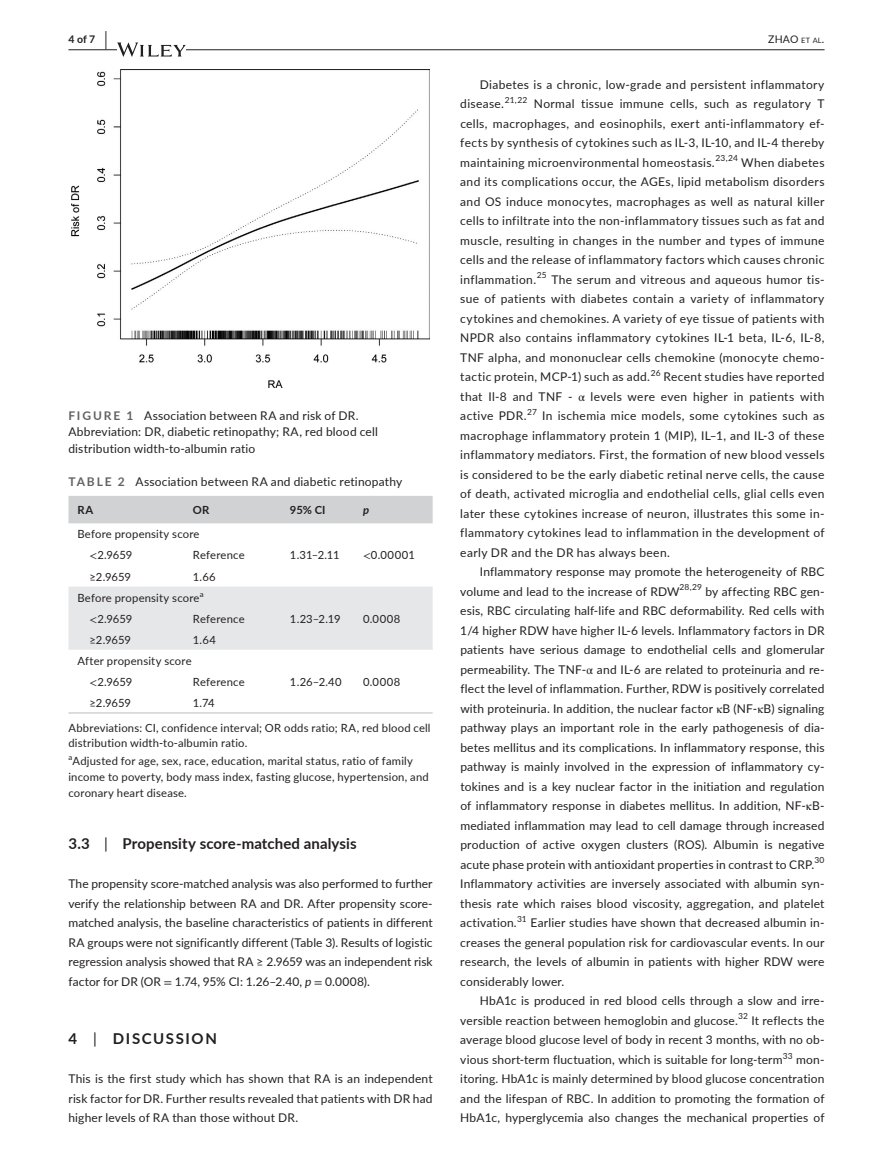
<style>
.page{position:relative;width:893px;height:1174px;background:#fff}
.page>*{position:absolute;margin:0;border:0;box-sizing:border-box;transform-origin:0 0}
.t1{font:700 15px "Lato";letter-spacing:.01em;color:#231f20}
.t2{font:700 15px "Lato";letter-spacing:.11em;color:#231f20}
.t3{font:12px/19.5px "Lato";letter-spacing:.015em;color:#231f20;text-align:justify}
.t4{font:11.25px/21px "Lato";letter-spacing:.015em;color:#231f20}
.t5{font:700 11.25px "Lato";letter-spacing:.015em;color:#231f20}
.t6{font:italic 700 11.25px "Lato";color:#231f20}
.t7{font:10.5px "Lato";color:#231f20}
.t8{font:700 10.5px "Lato";color:#231f20}
.t9{font:8.4px "Lato";letter-spacing:.015em;color:#231f20}
.t10{font:7.8px "Lato";color:#231f20}
.s1{font-size:19.5px}
.s2{font-size:7.35px}
.s3{font-weight:700;color:#636366}
.s4{font-family:"STIX"}
.s5{font-weight:400}
.s6{font-style:italic}
</style>
<div class="page">
<hr style="left:68px;top:49px;width:756px;height:1px;background:#231f20">
<svg style="left:117px;top:42px;width:69px;height:15px"></svg>
<div style="left:68px;top:69px;width:365px;height:318px;background:linear-gradient(to bottom,#fff,#fff)"></div>
<img style="left:72px;top:69px;width:357px;height:318px">
<div style="left:68px;top:496px;width:365px;height:27px;background:#d1d2d4"></div>
<div style="left:68px;top:586px;width:365px;height:64px;background:#e6e7e9"></div>
<hr style="left:68px;top:712px;width:116px;height:1px;background:#d1d2d4">
<hr style="left:184px;top:712px;width:97px;height:1px;background:#d1d2d4">
<hr style="left:281px;top:712px;width:73px;height:1px;background:#d1d2d4">
<hr style="left:354px;top:712px;width:79px;height:1px;background:#d1d2d4">
<p class="t8" style="left:68px;top:31px;width:40px">4 of 7 <span class="s1">|</span></p>
<p class="t7" style="left:768px;top:31px;width:58px">ZHAO <span class="s2">et al</span>.</p>
<p class="t3" style="left:68px;top:406px;width:311px;line-height:16.5px;text-align:left"><span class="s3">FIGURE 1</span> Association between RA and risk of DR.<br>Abbreviation: DR, diabetic retinopathy; RA, red blood cell distribution width-to-albumin ratio</p>
<p class="t3" style="left:68px;top:471px;width:335px"><span class="s3">TABLE 2</span> Association between RA and diabetic retinopathy</p>
<p class="t5" style="left:77px;top:502px;width:17px">RA</p>
<p class="t5" style="left:193px;top:502px;width:18px">OR</p>
<p class="t5" style="left:290px;top:502px;width:37px">95% CI</p>
<p class="t6" style="left:363px;top:502px;width:8px">p</p>
<p class="t4" style="left:89px;top:523px;width:112px;text-indent:-12px">Before propensity score <span class="s4">&lt;</span>2.9659</p>
<p class="t4" style="left:193px;top:544px;width:53px">Reference</p>
<p class="t4" style="left:290px;top:544px;width:51px">1.31–2.11</p>
<p class="t4" style="left:363px;top:544px;width:53px"><span class="s4">&lt;</span>0.00001</p>
<p class="t4" style="left:89px;top:565px;width:43px">≥2.9659</p>
<p class="t4" style="left:77px;top:565px;width:140px;text-indent:115px">1.66<br>Before propensity score</p>
<p class="t10" style="left:200px;top:588px;width:5px">a</p>
<p class="t4" style="left:89px;top:607px;width:44px"><span class="s4">&lt;</span>2.9659</p>
<p class="t4" style="left:193px;top:607px;width:53px">Reference</p>
<p class="t4" style="left:290px;top:607px;width:52px">1.23–2.19</p>
<p class="t4" style="left:363px;top:607px;width:39px">0.0008</p>
<p class="t4" style="left:89px;top:628px;width:43px">≥2.9659</p>
<p class="t4" style="left:193px;top:628px;width:25px">1.64</p>
<p class="t4" style="left:89px;top:650px;width:104px;text-indent:-12px">After propensity score <span class="s4">&lt;</span>2.9659</p>
<p class="t4" style="left:193px;top:671px;width:53px">Reference</p>
<p class="t4" style="left:290px;top:671px;width:53px">1.26–2.40</p>
<p class="t4" style="left:363px;top:671px;width:39px">0.0008</p>
<p class="t4" style="left:89px;top:692px;width:43px">≥2.9659</p>
<p class="t4" style="left:193px;top:692px;width:23px">1.74</p>
<p class="t4" style="left:68px;top:719px;width:364px;line-height:15.8px">Abbreviations: CI, confidence interval; OR odds ratio; RA, red blood cell distribution width-to-albumin ratio.</p>
<p class="t10" style="left:68px;top:752px;width:5px">a</p>
<p class="t4" style="left:68px;top:753px;width:362px;line-height:15.8px;text-indent:4px">Adjusted for age, sex, race, education, marital status, ratio of family income to poverty, body mass index, fasting glucose, hypertension, and coronary heart disease.</p>
<p class="t1" style="left:68px;top:833px;width:290px">3.3 <span class="s5">|</span> Propensity score-matched analysis</p>
<p class="t3" style="left:68px;top:873px;width:366px">The propensity score-matched analysis was also performed to further verify the relationship between RA and DR. After propensity score&shy;matched analysis, the baseline characteristics of patients in different RA groups were not significantly different (Table 3). Results of logistic regression analysis showed that RA ≥ 2.9659 was an independent risk factor for DR (OR <span class="s4">=</span> 1.74, 95% CI: 1.26–2.40, <span class="s6">p</span> <span class="s4">=</span> 0.0008).</p>
<p class="t2" style="left:68px;top:1028px;width:150px">4 <span class="s5">|</span> DISCUSSION</p>
<p class="t3" style="left:68px;top:1068px;width:366px">This is the first study which has shown that RA is an independent risk factor for DR. Further results revealed that patients with DR had higher levels of RA than those without DR.</p>
<p class="t3" style="left:460px;top:74px;width:366px;text-indent:20px">Diabetes is a chronic, low-grade and persistent inflammatory disease.</p>
<p class="t9" style="left:505px;top:94px;width:24px">21,22</p>
<p class="t3" style="left:460px;top:93px;width:366px;text-indent:74px">Normal tissue immune cells, such as regulatory T cells, macrophages, and eosinophils, exert anti-inflammatory ef&shy;fects by synthesis of cytokines such as IL-3, IL-10, and IL-4 thereby maintaining microenvironmental homeostasis.</p>
<p class="t9" style="left:715px;top:152px;width:24px">23,24</p>
<p class="t3" style="left:460px;top:152px;width:366px;text-indent:281px">When diabetes and its complications occur, the AGEs, lipid metabolism disorders and OS induce monocytes, macrophages as well as natural killer cells to infiltrate into the non-inflammatory tissues such as fat and muscle, resulting in changes in the number and types of immune cells and the release of inflammatory factors which causes chronic inflammation.</p>
<p class="t9" style="left:537px;top:269px;width:12px">25</p>
<p class="t3" style="left:460px;top:269px;width:366px;text-indent:91px">The serum and vitreous and aqueous humor tis&shy;sue of patients with diabetes contain a variety of inflammatory cytokines and chemokines. A variety of eye tissue of patients with NPDR also contains inflammatory cytokines IL-1 beta, IL-6, IL-8, TNF alpha, and mononuclear cells chemokine (monocyte chemo&shy;tactic protein, MCP-1) such as add.</p>
<p class="t9" style="left:651px;top:367px;width:11px">26</p>
<p class="t3" style="left:460px;top:366px;width:366px;text-indent:203px">Recent studies have reported that Il-8 and TNF - <span class="s4">α</span> levels were even higher in patients with active PDR.</p>
<p class="t9" style="left:527px;top:406px;width:11px">27</p>
<p class="t3" style="left:460px;top:405px;width:366px;text-indent:82px">In ischemia mice models, some cytokines such as macrophage inflammatory protein 1 (MIP), IL–1, and IL-3 of these inflammatory mediators. First, the formation of new blood vessels is considered to be the early diabetic retinal nerve cells, the cause of death, activated microglia and endothelial cells, glial cells even later these cytokines increase of neuron, illustrates this some in&shy;flammatory cytokines lead to inflammation in the development of early DR and the DR has always been.</p>
<p class="t3" style="left:460px;top:561px;width:366px;text-indent:20px">Inflammatory response may promote the heterogeneity of RBC volume and lead to the increase of RDW</p>
<p class="t9" style="left:680px;top:581px;width:24px">28,29</p>
<p class="t3" style="left:460px;top:581px;width:366px;text-indent:245px">by affecting RBC gen&shy;esis, RBC circulating half-life and RBC deformability. Red cells with 1/4 higher RDW have higher IL-6 levels. Inflammatory factors in DR patients have serious damage to endothelial cells and glomerular permeability. The TNF-<span class="s4">α</span> and IL-6 are related to proteinuria and re&shy;flect the level of inflammation. Further, RDW is positively correlated with proteinuria. In addition, the nuclear factor <span class="s4">κ</span>B (NF-<span class="s4">κ</span>B) signaling pathway plays an important role in the early pathogenesis of dia&shy;betes mellitus and its complications. In inflammatory response, this pathway is mainly involved in the expression of inflammatory cy&shy;tokines and is a key nuclear factor in the initiation and regulation of inflammatory response in diabetes mellitus. In addition, NF-<span class="s4">κ</span>B&shy;mediated inflammation may lead to cell damage through increased production of active oxygen clusters (ROS). Albumin is negative acute phase protein with antioxidant properties in contrast to CRP.<sup>30<br></sup>Inflammatory activities are inversely associated with albumin syn&shy;thesis rate which raises blood viscosity, aggregation, and platelet activation.</p>
<p class="t9" style="left:517px;top:913px;width:11px">31</p>
<p class="t3" style="left:460px;top:912px;width:366px;text-indent:70px">Earlier studies have shown that decreased albumin in&shy;creases the general population risk for cardiovascular events. In our research, the levels of albumin in patients with higher RDW were considerably lower.</p>
<p class="t3" style="left:460px;top:990px;width:366px;text-indent:20px">HbA1c is produced in red blood cells through a slow and irre&shy;versible reaction between hemoglobin and glucose.<sup>32</sup> It reflects the average blood glucose level of body in recent 3 months, with no ob&shy;vious short-term fluctuation, which is suitable for long-term<sup>33</sup> mon&shy;itoring. HbA1c is mainly determined by blood glucose concentration and the lifespan of RBC. In addition to promoting the formation of HbA1c, hyperglycemia also changes the mechanical properties of</p>
</div>
